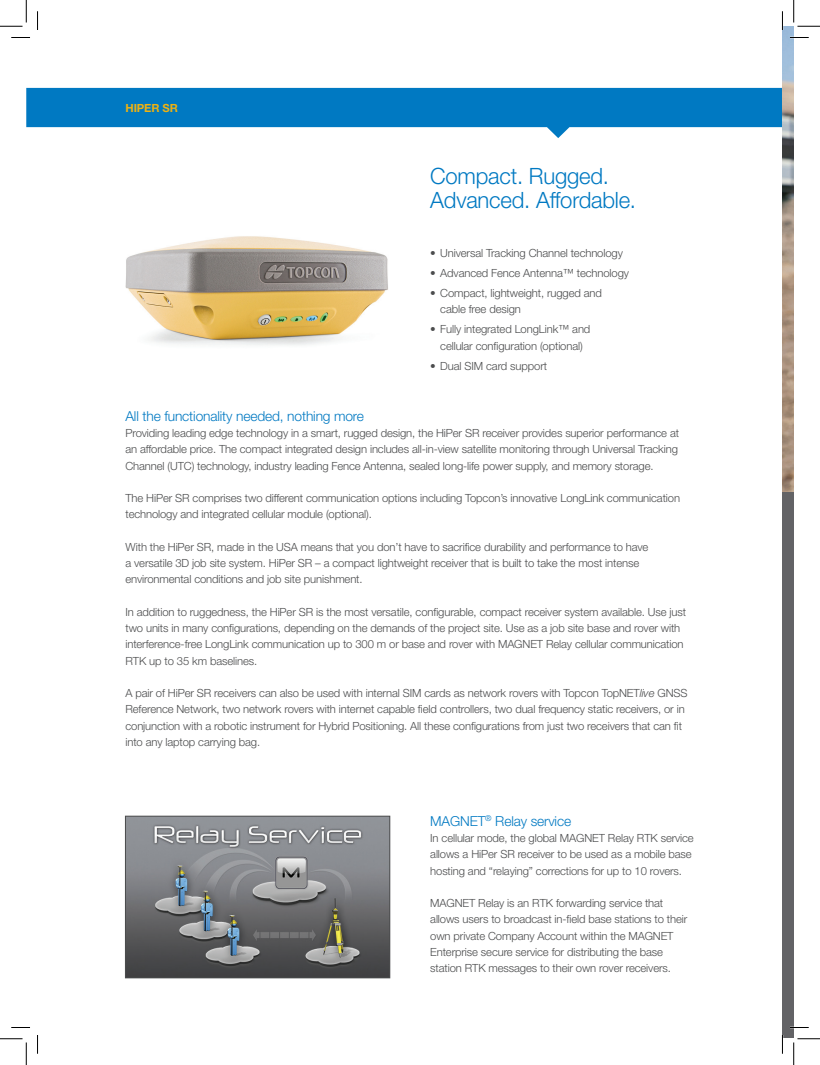
<style>
.page{position:relative;width:820px;height:1065px;background:#fff}
.page>*{position:absolute;margin:0;border:0;box-sizing:border-box;transform-origin:0 0}
.t1{font:300 22.5px/23.8px "Helvetica Neue LT Std";letter-spacing:-.01em;color:#0079c2}
.t2{font:300 13.75px "Helvetica Neue LT Std";letter-spacing:-.01em;color:#0079c2}
.t3{font:300 11.25px/16.2px "Helvetica Neue LT Std";letter-spacing:-.01em;color:#4b4c4d}
.t4{font:700 11.25px "Helvetica Neue LT Std";letter-spacing:-.01em;color:#efb211}
.s1{font-style:italic}
</style>
<div class="page">
<svg style="left:26px;top:88px;width:756px;height:50px;fill:#0079c2"></svg>
<div style="left:782px;top:38px;width:11px;height:1000px;background:#636366"></div>
<img style="left:127px;top:818px;width:261px;height:158px">
<div style="left:125px;top:816px;width:265px;height:162px;border:1px solid #4b4c4d"></div>
<img style="left:782px;top:26px;width:11px;height:466px">
<img style="left:125px;top:236px;width:263px;height:109px">
<svg style="left:11px;top:37px;width:19px;height:1px"></svg>
<svg style="left:789px;top:37px;width:19px;height:1px"></svg>
<svg style="left:11px;top:1027px;width:19px;height:1px"></svg>
<svg style="left:790px;top:1027px;width:18px;height:1px"></svg>
<svg style="left:37px;top:11px;width:1px;height:19px"></svg>
<svg style="left:37px;top:1035px;width:1px;height:19px"></svg>
<svg style="left:781px;top:12px;width:1px;height:17px"></svg>
<svg style="left:781px;top:1035px;width:1px;height:18px"></svg>
<svg style="left:0;top:0;width:27px;height:27px"></svg>
<svg style="left:0;top:1039px;width:27px;height:26px"></svg>
<svg style="left:793px;top:0;width:26px;height:27px"></svg>
<svg style="left:793px;top:1039px;width:26px;height:26px"></svg>
<p class="t4" style="left:125px;top:101px;width:54px">HIPER SR</p>
<h1 class="t1" style="left:430px;top:164px;width:207px">Compact. Rugged.<br>Advanced. Affordable.</h1>
<p class="t3" style="left:430px;top:245px;width:194px">• Universal Tracking Channel technology</p>
<p class="t3" style="left:430px;top:265px;width:200px">• Advanced Fence Antenna™ technology</p>
<p class="t3" style="left:440px;top:285px;width:163px;text-indent:-10px">• Compact, lightweight, rugged and cable free design</p>
<p class="t3" style="left:430px;top:321px;width:161px;text-align:center">• Fully integrated LongLink™ and cellular configuration (optional)</p>
<p class="t3" style="left:430px;top:357px;width:118px">• Dual SIM card support</p>
<p class="t2" style="left:125px;top:408px;width:240px">All the functionality needed, nothing more</p>
<p class="t3" style="left:125px;top:425px;width:555px;text-align:justify">Providing leading edge technology in a smart, rugged design, the HiPer SR receiver provides superior performance at an affordable price. The compact integrated design includes all-in-view satellite monitoring through Universal Tracking Channel (UTC) technology, industry leading Fence Antenna, sealed long-life power supply, and memory storage.</p>
<p class="t3" style="left:125px;top:490px;width:556px">The HiPer SR comprises two different communication options including Topcon’s innovative LongLink communication technology and integrated cellular module (optional).</p>
<p class="t3" style="left:125px;top:538px;width:524px">With the HiPer SR, made in the USA means that you don’t have to sacrifice durability and performance to have a versatile 3D job site system. HiPer SR – a compact lightweight receiver that is built to take the most intense environmental conditions and job site punishment.</p>
<p class="t3" style="left:125px;top:603px;width:561px">In addition to ruggedness, the HiPer SR is the most versatile, configurable, compact receiver system available. Use just two units in many configurations, depending on the demands of the project site. Use as a job site base and rover with interference-free LongLink communication up to 300 m or base and rover with MAGNET Relay cellular communication RTK up to 35 km baselines.</p>
<p class="t3" style="left:125px;top:685px;width:563px">A pair of HiPer SR receivers can also be used with internal SIM cards as network rovers with Topcon TopNET<span class="s1">live</span> GNSS Reference Network, two network rovers with internet capable field controllers, two dual frequency static receivers, or in conjunction with a robotic instrument for Hybrid Positioning. All these configurations from just two receivers that can fit into any laptop carrying bag.</p>
<p class="t2" style="left:430px;top:813px;width:142px">MAGNET<sup>®</sup> Relay service</p>
<p class="t3" style="left:430px;top:830px;width:265px">In cellular mode, the global MAGNET Relay RTK service allows a HiPer SR receiver to be used as a mobile base hosting and “relaying” corrections for up to 10 rovers.</p>
<p class="t3" style="left:430px;top:895px;width:258px">MAGNET Relay is an RTK forwarding service that allows users to broadcast in-field base stations to their own private Company Account within the MAGNET Enterprise secure service for distributing the base station RTK messages to their own rover receivers.</p>
</div>
